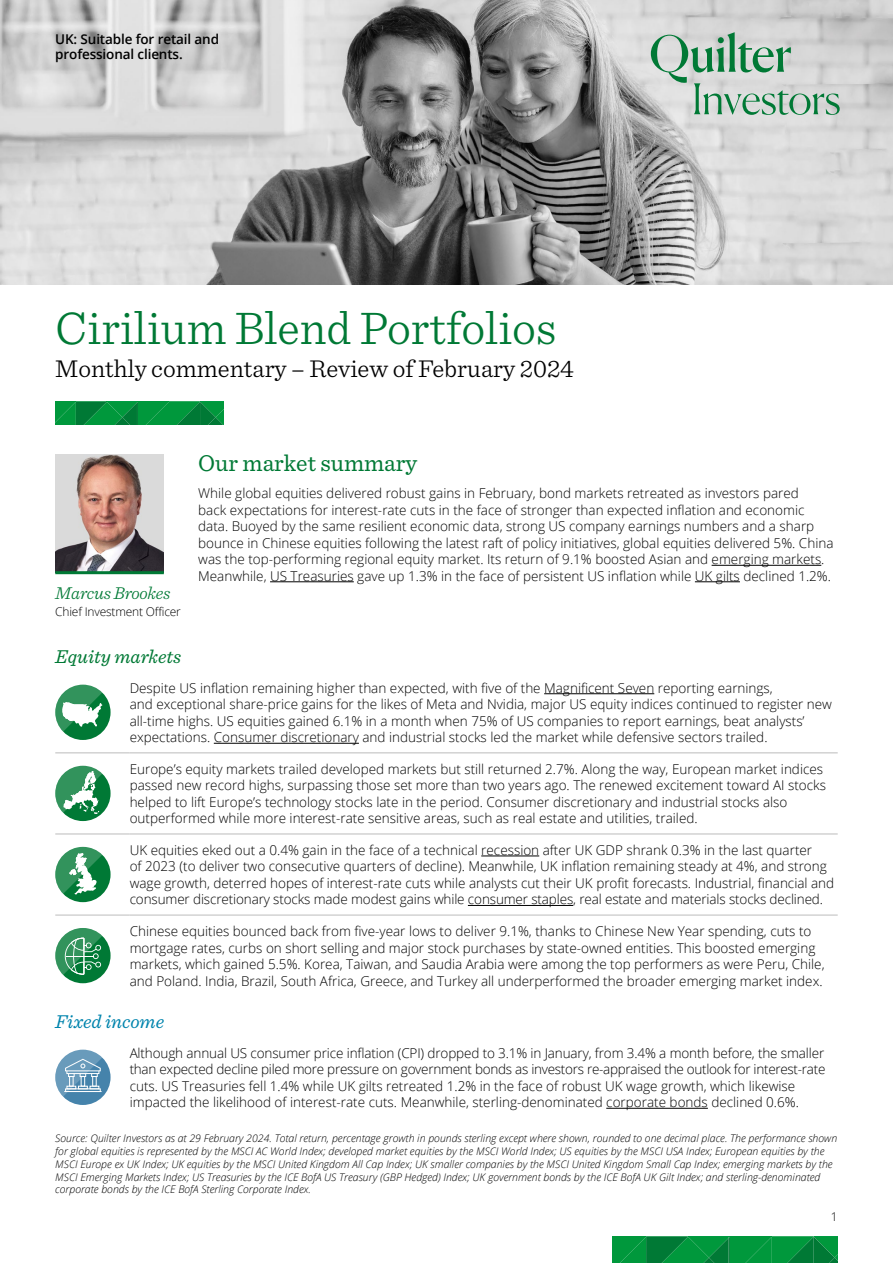
<style>
.page{position:relative;width:893px;height:1263px;background:#fff}
.page>*{position:absolute;margin:0;border:0;box-sizing:border-box;transform-origin:0 0}
.t1{font:300 48px "Sentinel";color:#007935}
.t2{font:300 25.5px "Sentinel";color:#000}
.t3{font:24px "Sentinel";color:#007935}
.t4{font:italic 19.5px "Sentinel";color:#007935}
.t5{font:italic 19.5px "Sentinel";color:#0084ad}
.t6{font:italic 300 18px "Sentinel";letter-spacing:-.01em;color:#007935}
.t7{font:300 13.5px/16.5px "Open Sans";color:#000}
.t8{font:600 13.5px/15px "Open Sans";letter-spacing:-.01em;color:#000}
.t9{font:300 12px "Open Sans";letter-spacing:-.015em;color:#000}
.t10{font:italic 300 10.5px/12.8px "Open Sans";color:#000}
</style>
<div class="page">
<img style="left:0;top:0;width:893px;height:284px">
<svg style="left:651px;top:32px;width:189px;height:83px;background:#b4c8bd"></svg>
<svg style="left:55px;top:402px;width:168px;height:23px;background:#028f3b"></svg>
<img style="left:55px;top:454px;width:109px;height:117px">
<hr style="left:55px;top:571px;width:109px;height:3px;background:#007935">
<hr style="left:712px;top:565px;width:109px;height:1px;background:#000">
<hr style="left:270px;top:581px;width:84px;height:1px;background:#000">
<hr style="left:695px;top:581px;width:45px;height:1px;background:#000">
<hr style="left:55px;top:752px;width:75px;height:1px;background:#bcbcbc">
<hr style="left:130px;top:752px;width:708px;height:1px;background:#bcbcbc">
<hr style="left:55px;top:833px;width:75px;height:1px;background:#bcbcbc">
<hr style="left:130px;top:833px;width:708px;height:1px;background:#bcbcbc">
<hr style="left:55px;top:915px;width:75px;height:1px;background:#bcbcbc">
<hr style="left:130px;top:915px;width:708px;height:1px;background:#bcbcbc">
<div style="left:55px;top:685px;width:56px;height:55px;background:#007935;border-radius:50%"></div>
<svg style="left:55px;top:685px;width:47px;height:47px"></svg>
<hr style="left:544px;top:693px;width:110px;height:1px;background:#000">
<hr style="left:214px;top:743px;width:145px;height:1px;background:#000">
<div style="left:55px;top:766px;width:56px;height:55px;background:#007935;border-radius:50%"></div>
<svg style="left:55px;top:766px;width:47px;height:48px"></svg>
<div style="left:55px;top:847px;width:56px;height:55px;background:#007935;border-radius:50%"></div>
<svg style="left:55px;top:847px;width:47px;height:47px"></svg>
<hr style="left:481px;top:856px;width:58px;height:1px;background:#000">
<hr style="left:468px;top:905px;width:105px;height:1px;background:#000">
<div style="left:55px;top:928px;width:56px;height:55px;background:#007935;border-radius:50%"></div>
<svg style="left:55px;top:928px;width:47px;height:47px"></svg>
<div style="left:55px;top:1050px;width:56px;height:55px;background:#4583ab;border-radius:50%"></div>
<svg style="left:55px;top:1050px;width:47px;height:47px"></svg>
<hr style="left:606px;top:1108px;width:102px;height:1px;background:#000">
<svg style="left:612px;top:1236px;width:226px;height:27px;background:#03903c"></svg>
<p class="t8" style="left:55px;top:32px;width:165px">UK: Suitable for retail and professional clients.</p>
<h1 class="t1" style="left:55px;top:293px;width:503px">Cirilium Blend Portfolios</h1>
<h2 class="t2" style="left:55px;top:350px;width:520px">Monthly commentary – Review of February 2024</h2>
<h3 class="t3" style="left:198px;top:444px;width:221px">Our market summary</h3>
<p class="t7" style="left:198px;top:485px;width:637px">While global equities delivered robust gains in February, bond markets retreated as investors pared<br>back expectations for interest-rate cuts in the face of stronger than expected inflation and economic data. Buoyed by the same resilient economic data, strong US company earnings numbers and a sharp bounce in Chinese equities following the latest raft of policy initiatives, global equities delivered 5%. China was the top-performing regional equity market. Its return of 9.1% boosted Asian and emerging markets.<br>Meanwhile, US Treasuries gave up 1.3% in the face of persistent US inflation while UK gilts declined 1.2%.</p>
<h3 class="t6" style="left:55px;top:580px;width:117px">Marcus Brookes</h3>
<p class="t9" style="left:55px;top:603px;width:127px">Chief Investment Officer</p>
<h3 class="t4" style="left:55px;top:642px;width:127px">Equity markets</h3>
<p class="t7" style="left:130px;top:679px;width:704px">Despite US inflation remaining higher than expected, with five of the Magnificent Seven reporting earnings,<br>and exceptional share-price gains for the likes of Meta and Nvidia, major US equity indices continued to register new all-time highs. US equities gained 6.1% in a month when 75% of US companies to report earnings, beat analysts’ expectations. Consumer discretionary and industrial stocks led the market while defensive sectors trailed.</p>
<p class="t7" style="left:130px;top:760px;width:698px">Europe’s equity markets trailed developed markets but still returned 2.7%. Along the way, European market indices passed new record highs, surpassing those set more than two years ago. The renewed excitement toward AI stocks helped to lift Europe’s technology stocks late in the period. Consumer discretionary and industrial stocks also outperformed while more interest-rate sensitive areas, such as real estate and utilities, trailed.</p>
<p class="t7" style="left:130px;top:841px;width:706px">UK equities eked out a 0.4% gain in the face of a technical recession after UK GDP shrank 0.3% in the last quarter<br>of 2023 (to deliver two consecutive quarters of decline). Meanwhile, UK inflation remaining steady at 4%, and strong wage growth, deterred hopes of interest-rate cuts while analysts cut their UK profit forecasts. Industrial, financial and consumer discretionary stocks made modest gains while consumer staples, real estate and materials stocks declined.</p>
<p class="t7" style="left:130px;top:922px;width:696px">Chinese equities bounced back from five-year lows to deliver 9.1%, thanks to Chinese New Year spending, cuts to mortgage rates, curbs on short selling and major stock purchases by state-owned entities. This boosted emerging markets, which gained 5.5%. Korea, Taiwan, and Saudia Arabia were among the top performers as were Peru, Chile, and Poland. India, Brazil, South Africa, Greece, and Turkey all underperformed the broader emerging market index.</p>
<h3 class="t5" style="left:55px;top:1007px;width:110px">Fixed income</h3>
<p class="t7" style="left:130px;top:1044px;width:697px">Although annual US consumer price inflation (CPI) dropped to 3.1% in January, from 3.4% a month before, the smaller than expected decline piled more pressure on government bonds as investors re-appraised the outlook for interest-rate cuts. US Treasuries fell 1.4% while UK gilts retreated 1.2% in the face of robust UK wage growth, which likewise impacted the likelihood of interest-rate cuts. Meanwhile, sterling-denominated corporate bonds declined 0.6%.</p>
<p class="t10" style="left:55px;top:1132px;width:783px">Source: Quilter Investors as at 29 February 2024. Total return, percentage growth in pounds sterling except where shown, rounded to one decimal place. The performance shown for global equities is represented by the MSCI AC World Index; developed market equities by the MSCI World Index; US equities by the MSCI USA Index; European equities by the MSCI Europe ex UK Index; UK equities by the MSCI United Kingdom All Cap Index; UK smaller companies by the MSCI United Kingdom Small Cap Index; emerging markets by the MSCI Emerging Markets Index; US Treasuries by the ICE BofA US Treasury (GBP Hedged) Index; UK government bonds by the ICE BofA UK Gilt Index; and sterling-denominated corporate bonds by the ICE BofA Sterling Corporate Index.</p>
<p class="t9" style="left:831px;top:1208px;width:8px">1</p>
</div>
